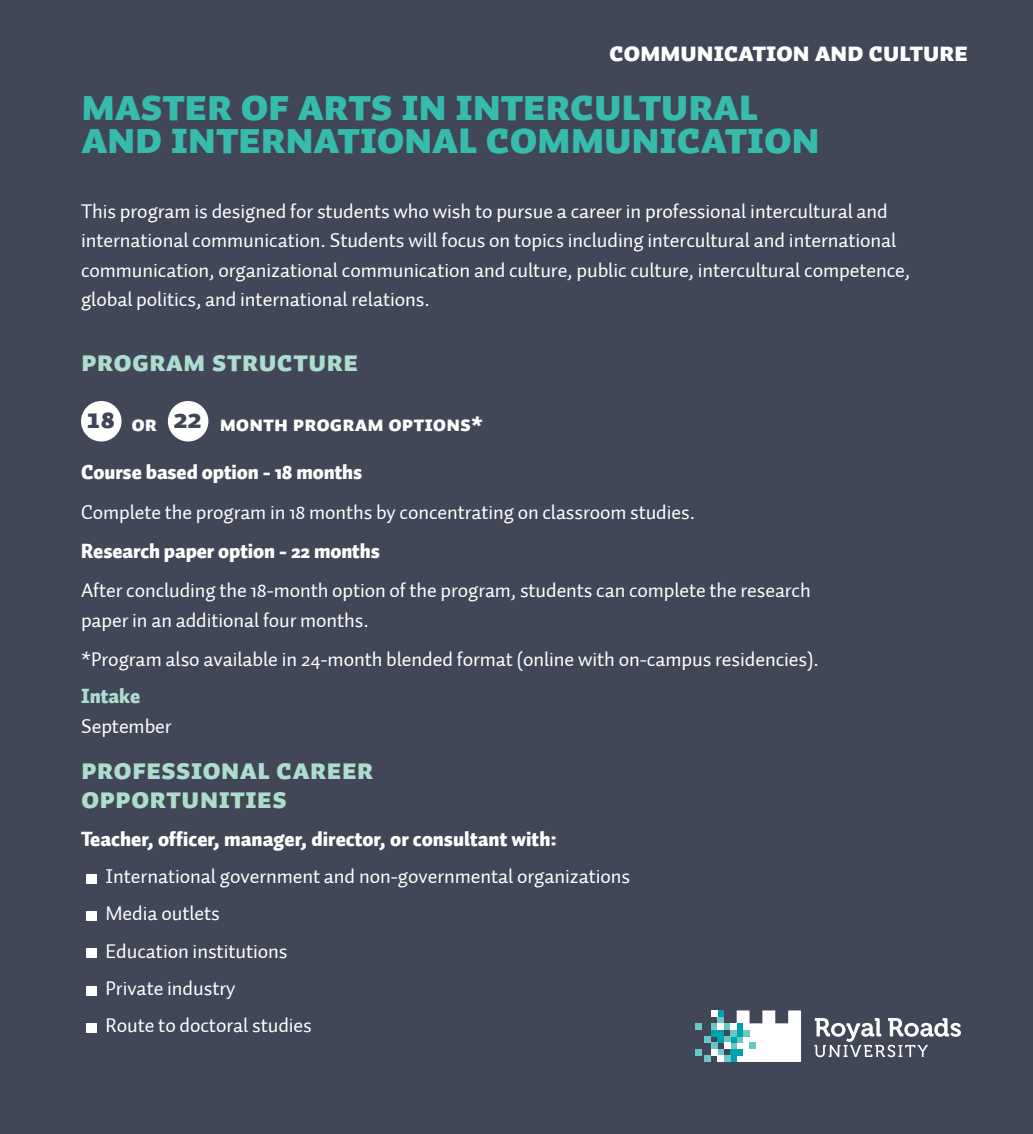
<style>
.page{position:relative;width:1033px;height:1134px;background:#424758}
.page>*{position:absolute;margin:0;border:0;box-sizing:border-box;transform-origin:0 0}
.t1{font:45px/33.8px "Auto 1 Black Sm Cp";letter-spacing:-.02em;color:#36bcaa}
.t2{font:29.25px/29.2px "Auto 1 Black Sm Cp";color:#aeddcf}
.t3{font:27px "Auto 1 Black Sm Cp";letter-spacing:-.02em;color:#fff}
.t4{font:27px "Auto 1 Black Sm Cp";color:#404657}
.t5{font:21.38px "Auto 1 Black Sm Cp";color:#fff}
.t6{font:20.25px/29.2px "Auto 1";letter-spacing:-.005em;color:#fff}
.t7{font:900 20.25px "Auto 1";letter-spacing:-.005em;color:#fff}
.t8{font:900 20.25px "Auto 1";color:#aeddcf}
.s1{font-weight:900;font-size:54px}
</style>
<div class="page">
<svg style="left:814px;top:1018px;width:147px;height:39px"></svg>
<div style="left:717px;top:1017px;width:7px;height:6px;background:#68c8c6"></div>
<div style="left:717px;top:1010px;width:7px;height:7px;background:#00a1af"></div>
<div style="left:711px;top:1023px;width:6px;height:7px;background:#68c8c6"></div>
<div style="left:717px;top:1030px;width:7px;height:6px;background:#00a1af"></div>
<div style="left:695px;top:1023px;width:7px;height:7px;background:#68c8c6"></div>
<div style="left:717px;top:1036px;width:7px;height:7px;background:#00a1af"></div>
<div style="left:704px;top:1036px;width:7px;height:7px;background:#68c8c6"></div>
<svg style="left:711px;top:1043px;width:6px;height:6px"></svg>
<div style="left:717px;top:1049px;width:7px;height:7px;background:#68c8c6"></div>
<div style="left:695px;top:1049px;width:7px;height:7px;background:#68c8c6"></div>
<div style="left:704px;top:1056px;width:7px;height:6px;background:#68c8c6"></div>
<div style="left:711px;top:1010px;width:6px;height:7px;background:#fff"></div>
<div style="left:717px;top:1023px;width:7px;height:7px;background:#fff"></div>
<svg style="left:711px;top:1030px;width:6px;height:6px"></svg>
<div style="left:711px;top:1049px;width:6px;height:7px;background:#fff"></div>
<svg style="left:724px;top:1010px;width:77px;height:52px;background:#c5d8dc"></svg>
<div style="left:717px;top:1056px;width:7px;height:6px;background:#fff"></div>
<div style="left:81px;top:401px;width:41px;height:41px;background:#fff;border-radius:50%"></div>
<div style="left:168px;top:401px;width:40px;height:41px;background:#fff;border-radius:50%"></div>
<h3 class="t3" style="left:609px;top:36px;width:360px">Communication and culture</h3>
<h1 class="t1" style="left:81px;top:90px;width:740px">Master of Arts in Intercultural and International Communication</h1>
<p class="t6" style="left:81px;top:197px;width:831px">This program is designed for students who wish to pursue a career in professional intercultural and international communication. Students will focus on topics including intercultural and international communication, organizational communication and culture, public culture, intercultural competence, global politics, and international relations.</p>
<h2 class="t2" style="left:81px;top:348px;width:279px">PROGRAM Structure</h2>
<h3 class="t4" style="left:87px;top:403px;width:72px">18 <sub>or</sub></h3>
<p class="t5" style="left:190px;top:411px;width:295px">8 month program options*</p>
<h3 class="t4" style="left:173px;top:403px;width:30px">22</h3>
<p class="t7" style="left:81px;top:459px;width:283px">Course based option - 18 months</p>
<p class="t6" style="left:81px;top:497px;width:615px">Complete the program in 18 months by concentrating on classroom studies.</p>
<p class="t7" style="left:81px;top:538px;width:300px">Research paper option - 22 months</p>
<p class="t6" style="left:81px;top:576px;width:731px">After concluding the 18-month option of the program, students can complete the research paper in an additional four months.</p>
<p class="t6" style="left:81px;top:645px;width:739px">*Program also available in 24-month blended format (online with on-campus residencies).</p>
<p class="t8" style="left:81px;top:683px;width:61px">Intake</p>
<p class="t6" style="left:81px;top:711px;width:92px">September</p>
<h2 class="t2" style="left:81px;top:756px;width:294px">PROFESSIONAL CAREER<br>OPPORTUNITIES</h2>
<p class="t7" style="left:81px;top:825px;width:477px">Teacher, officer, manager, director, or consultant with:</p>
<p class="t6" style="left:81px;top:862px;width:551px"><span class="s1">•</span> International government and non-governmental organizations</p>
<p class="t6" style="left:81px;top:899px;width:140px"><span class="s1">•</span> Media outlets</p>
<p class="t6" style="left:81px;top:936px;width:208px"><span class="s1">•</span> Education institutions</p>
<p class="t6" style="left:81px;top:974px;width:156px"><span class="s1">•</span> Private industry</p>
<p class="t6" style="left:81px;top:1011px;width:232px"><span class="s1">•</span> Route to doctoral studies</p>
</div>
